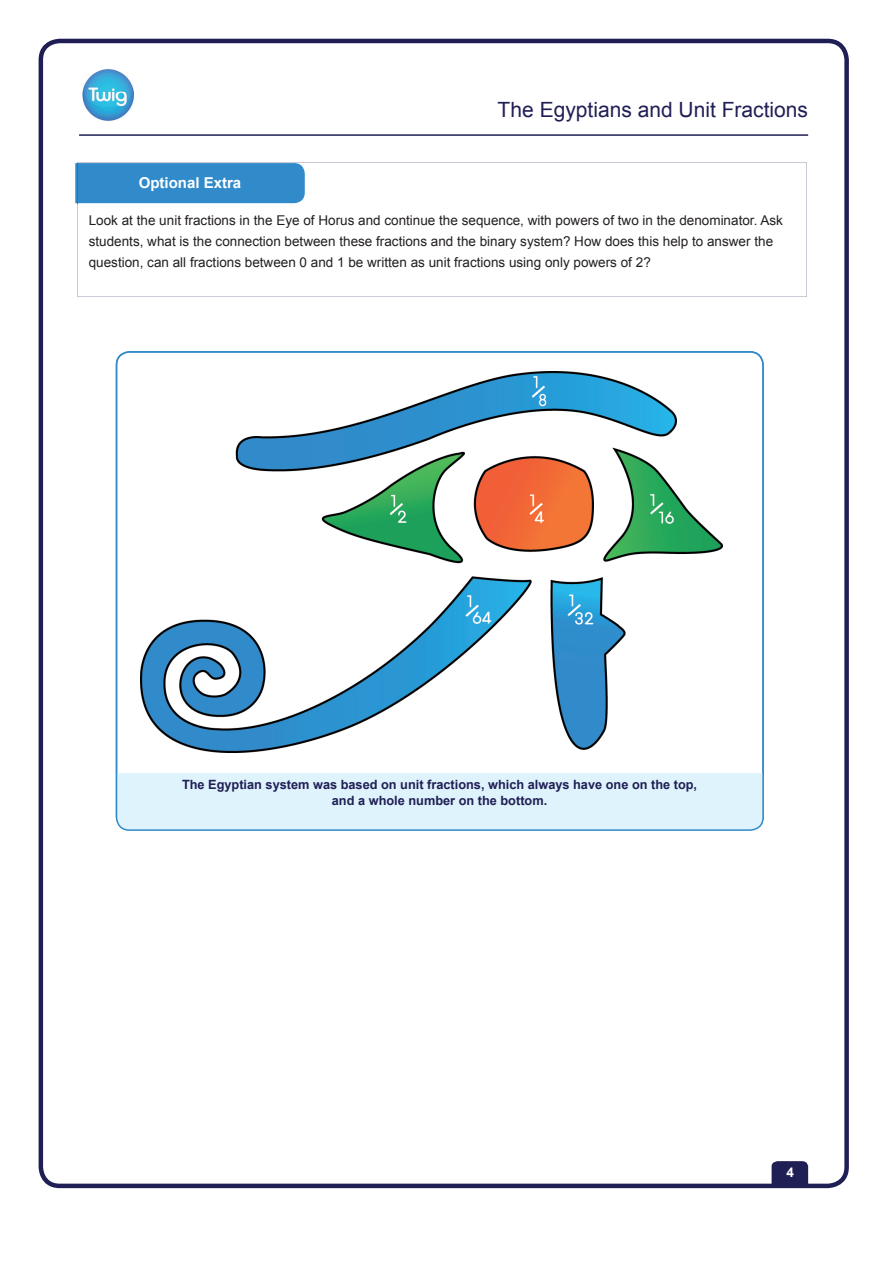
<style>
.page{position:relative;width:893px;height:1263px;background:#fff}
.page>*{position:absolute;margin:0;border:0;box-sizing:border-box;transform-origin:0 0}
.t1{font:21px "Arial";color:#201f55}
.t2{font:700 15px "Arial";color:#fff}
.t3{font:13.5px/21px "Arial";color:#231f20}
.t4{font:700 13.5px "Arial";color:#fff}
.t5{font:700 12.75px/16.5px "Arial";color:#201f55;text-align:center}
</style>
<div class="page">
<div style="left:39px;top:39px;width:810px;height:1149px;border:4px solid #201f55;border-radius:19px"></div>
<hr style="left:79px;top:134px;width:729px;height:2px;background:#201f55">
<img style="left:82px;top:69px;width:52px;height:52px">
<svg style="left:772px;top:1161px;width:36px;height:25px"></svg>
<img style="left:141px;top:372px;width:582px;height:381px">
<div style="left:117px;top:773px;width:646px;height:57px;background:#dff3fc"></div>
<div style="left:116px;top:351px;width:648px;height:480px;border:2px solid #318bcb;border-radius:13px"></div>
<svg style="left:77px;top:162px;width:730px;height:135px"></svg>
<hr style="left:77px;top:163px;width:1px;height:40px;background:#2f73ab">
<p class="t2" style="left:139px;top:173px;width:104px">Optional Extra</p>
<h1 class="t1" style="left:498px;top:95px;width:312px">The Egyptians and Unit Fractions</h1>
<p class="t3" style="left:89px;top:210px;width:696px">Look at the unit fractions in the Eye of Horus and continue the sequence, with powers of two in the denominator. Ask students, what is the connection between these fractions and the binary system? How does this help to answer the question, can all fractions between 0 and 1 be written as unit fractions using only powers of 2?</p>
<p class="t5" style="left:182px;top:776px;width:517px">The Egyptian system was based on unit fractions, which always have one on the top, and a whole number on the bottom.</p>
<p class="t4" style="left:786px;top:1163px;width:9px">4</p>
</div>
